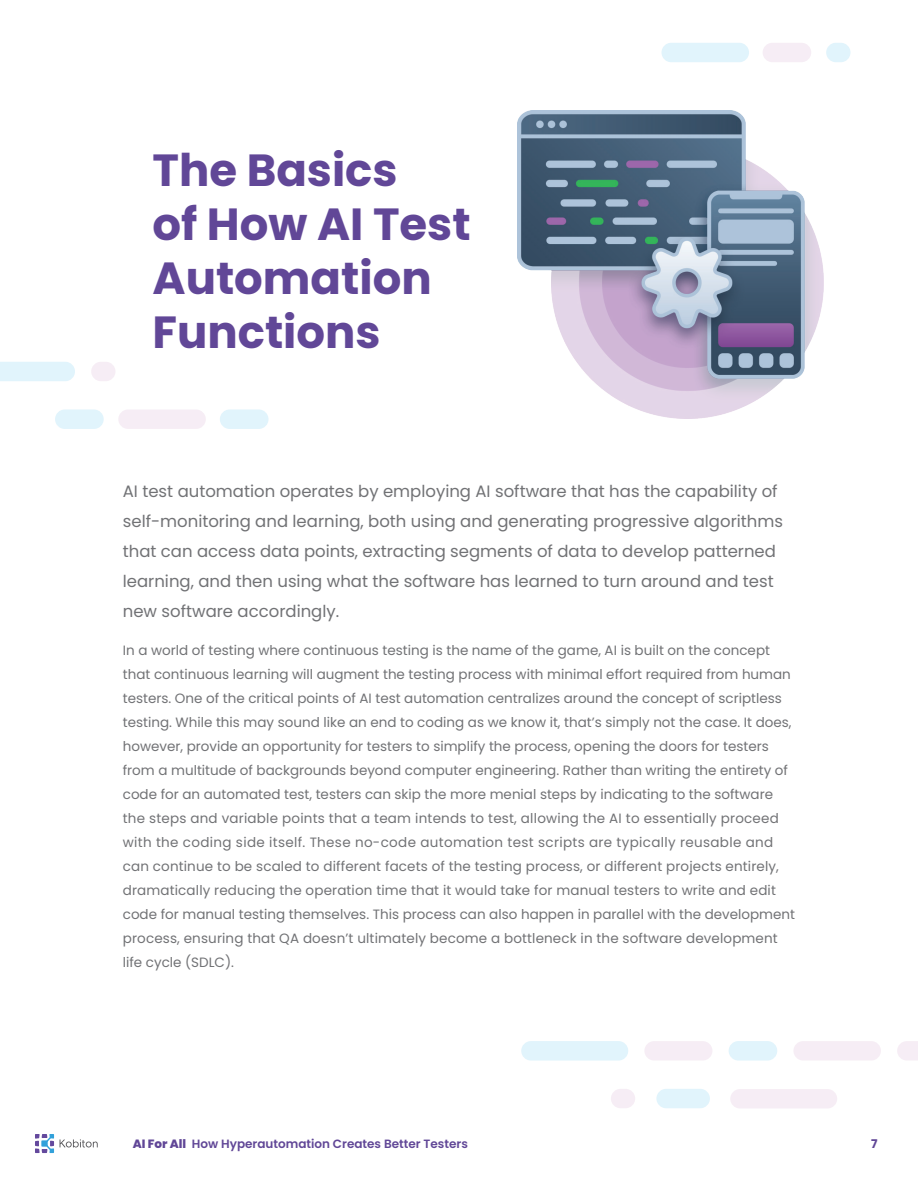
<style>
.page{position:relative;width:918px;height:1188px;background:#fff}
.page>*{position:absolute;margin:0;border:0;box-sizing:border-box;transform-origin:0 0}
.t1{font:700 45px/54px "Poppins";color:#614797}
.t2{font:16.5px/30px "Poppins";color:#717275}
.t3{font:13.5px/24px "Poppins";color:#717275}
.t4{font:600 12px "Poppins";color:#614797}
.t5{font:700 12px "Poppins";color:#614797}
.s1{font-weight:800}
</style>
<div class="page">
<img style="left:518px;top:111px;width:305px;height:307px">
<div style="left:55px;top:410px;width:49px;height:19px;background:#e1f4fc;border-radius:10px"></div>
<svg style="left:0;top:362px;width:75px;height:19px"></svg>
<div style="left:220px;top:410px;width:48px;height:19px;background:#e1f4fc;border-radius:10px"></div>
<div style="left:118px;top:410px;width:88px;height:19px;background:#f6edf5;border-radius:10px"></div>
<div style="left:729px;top:1041px;width:48px;height:20px;background:#e1f4fc;border-radius:10px"></div>
<svg style="left:897px;top:1041px;width:21px;height:19px"></svg>
<div style="left:793px;top:1041px;width:88px;height:20px;background:#f6edf5;border-radius:10px"></div>
<div style="left:656px;top:1089px;width:54px;height:19px;background:#e1f4fc;border-radius:10px"></div>
<div style="left:611px;top:1089px;width:24px;height:19px;background:#f6edf5;border-radius:10px"></div>
<div style="left:730px;top:1089px;width:107px;height:19px;background:#f6edf5;border-radius:10px"></div>
<div style="left:521px;top:1041px;width:107px;height:20px;background:#e1f4fc;border-radius:10px"></div>
<div style="left:91px;top:362px;width:24px;height:19px;background:#f6edf5;border-radius:10px"></div>
<div style="left:644px;top:1041px;width:68px;height:20px;background:#f6edf5;border-radius:10px"></div>
<div style="left:826px;top:43px;width:24px;height:19px;background:#e1f4fc;border-radius:10px"></div>
<div style="left:763px;top:43px;width:48px;height:19px;background:#f6edf5;border-radius:10px"></div>
<div style="left:662px;top:43px;width:87px;height:19px;background:#e1f4fc;border-radius:10px"></div>
<svg style="left:35px;top:1134px;width:19px;height:19px"></svg>
<svg style="left:60px;top:1139px;width:38px;height:9px"></svg>
<p class="t1" style="left:153px;top:143px;width:320px">The Basics<br>of How AI Test<br>Automation<br>Functions</p>
<p class="t2" style="left:123px;top:477px;width:662px">AI test automation operates by employing AI software that has the capability of self-monitoring and learning, both using and generating progressive algorithms that can access data points, extracting segments of data to develop patterned learning, and then using what the software has learned to turn around and test new software accordingly.</p>
<p class="t3" style="left:123px;top:638px;width:674px">In a world of testing where continuous testing is the name of the game, AI is built on the concept that continuous learning will augment the testing process with minimal effort required from human testers. One of the critical points of AI test automation centralizes around the concept of scriptless testing. While this may sound like an end to coding as we know it, that’s simply not the case. It does, however, provide an opportunity for testers to simplify the process, opening the doors for testers from a multitude of backgrounds beyond computer engineering. Rather than writing the entirety of code for an automated test, testers can skip the more menial steps by indicating to the software the steps and variable points that a team intends to test, allowing the AI to essentially proceed with the coding side itself. These no-code automation test scripts are typically reusable and can continue to be scaled to different facets of the testing process, or different projects entirely, dramatically reducing the operation time that it would take for manual testers to write and edit code for manual testing themselves. This process can also happen in parallel with the development process, ensuring that QA doesn’t ultimately become a bottleneck in the software development life cycle (SDLC).</p>
<p class="t4" style="left:133px;top:1136px;width:337px"><span class="s1">AI For All</span> How Hyperautomation Creates Better Testers</p>
<p class="t5" style="left:871px;top:1136px;width:8px">7</p>
</div>
